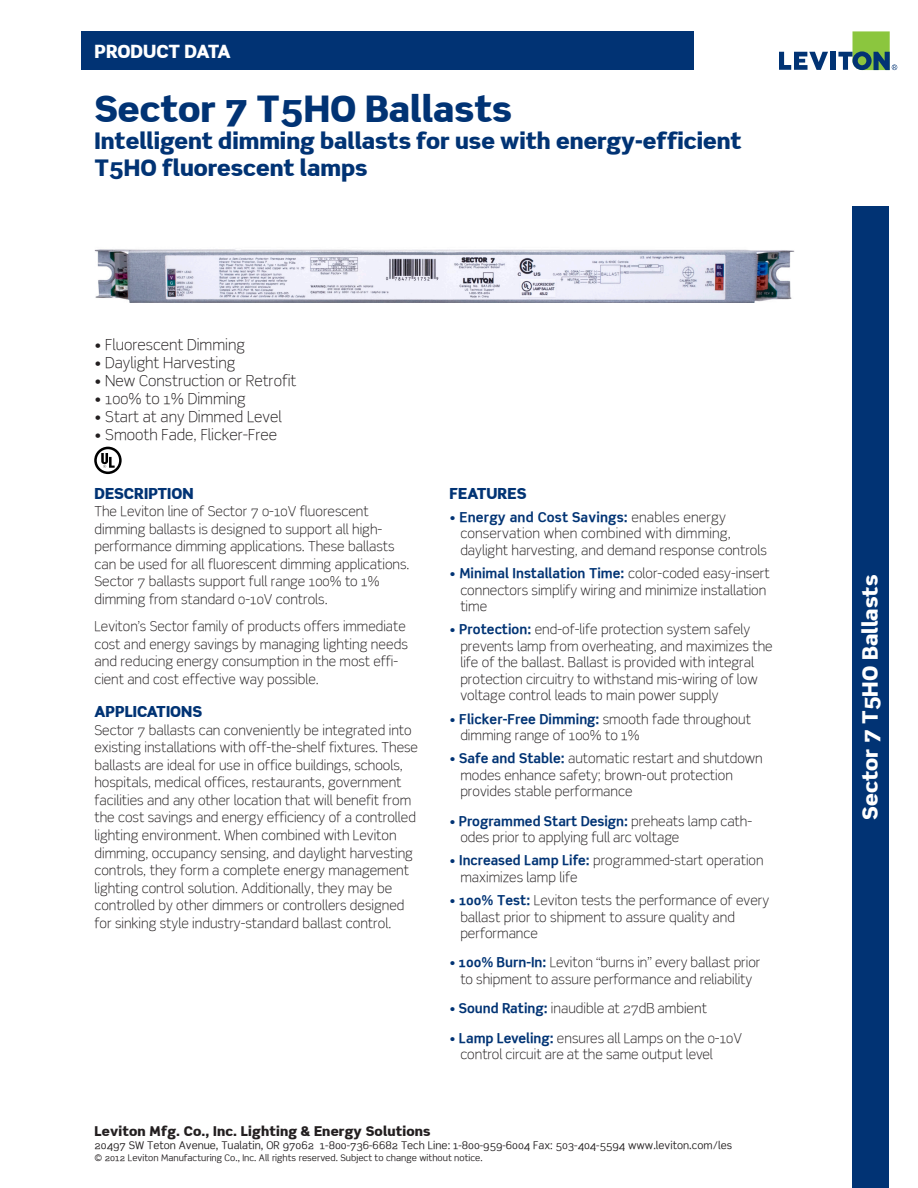
<style>
.page{position:relative;width:918px;height:1188px;background:#fff}
.page>*{position:absolute;margin:0;border:0;box-sizing:border-box;transform-origin:0 0}
.Main_Headline_BIG{font:900 36px "Scene";color:#013374}
.Main_Headline_BIG-2{font:900 22.5px/27px "Scene";color:#013374}
.Sidebar_Title{font:900 21px "Scene";color:#fff}
.Page_headline_-_uppe{font:900 18px "Scene";letter-spacing:-.02em;color:#fff}
.Bullets{font:300 15px "Scene";color:#231f20}
.Head{font:900 15px "Scene";color:#013374}
.Body_Copy{font:300 13.5px/17.5px "Scene";color:#231f20}
.Bullets-2{font:300 13.5px/16.5px "Scene";color:#231f20}
.Head-2{font:300 13.5px/16.5px "Scene";color:#231f20}
.t1{font:900 13.35px "Scene";letter-spacing:.01em;color:#231f20}
.t2{font:10.5px "Scene";color:#231f20}
.t3{font:9px "Scene";color:#231f20}
.s1{color:#013374}
.s2{font-weight:700;color:#013374}
</style>
<div class="page">
<div style="left:81px;top:32px;width:613px;height:38px;background:#013374"></div>
<div style="left:852px;top:207px;width:36px;height:981px;background:#013374"></div>
<svg style="left:779px;top:52px;width:49px;height:18px"></svg>
<div style="left:830px;top:52px;width:5px;height:18px;background:#013374"></div>
<svg style="left:838px;top:31px;width:59px;height:39px"></svg>
<img style="left:94px;top:249px;width:701px;height:53px">
<svg style="left:94px;top:447px;width:28px;height:27px"></svg>
<p class="Page_headline_-_uppe" style="left:94px;top:40px;width:138px">PRODUCT DATA</p>
<p class="Main_Headline_BIG" style="left:94px;top:86px;width:419px">Sector 7 T5HO Ballasts</p>
<p class="Main_Headline_BIG-2" style="left:94px;top:127px;width:649px">Intelligent dimming ballasts for use with energy-efficient<br>T5HO fluorescent lamps</p>
<p class="Bullets" style="left:94px;top:335px;width:152px">• Fluorescent Dimming</p>
<p class="Bullets" style="left:94px;top:353px;width:142px">• Daylight Harvesting</p>
<p class="Bullets" style="left:94px;top:371px;width:203px">• New Construction or Retrofit</p>
<p class="Bullets" style="left:94px;top:389px;width:153px">• 100% to 1% Dimming</p>
<p class="Bullets" style="left:94px;top:407px;width:189px">• Start at any Dimmed Level</p>
<p class="Bullets" style="left:94px;top:425px;width:184px">• Smooth Fade, Flicker-Free</p>
<p class="Head" style="left:94px;top:483px;width:101px">DESCRIPTION</p>
<p class="Body_Copy" style="left:94px;top:503px;width:317px">The Leviton line of Sector 7 0-10V fluorescent dimming ballasts is designed to support all high&shy;performance dimming applications. These ballasts can be used for all fluorescent dimming applications.<br>Sector 7 ballasts support full range 100% to 1% dimming from standard 0-10V controls.</p>
<p class="Body_Copy" style="left:94px;top:618px;width:315px">Leviton’s Sector family of products offers immediate cost and energy savings by managing lighting needs and reducing energy consumption in the most effi&shy;cient and cost effective way possible.</p>
<p class="Head" style="left:94px;top:702px;width:109px">APPLICATIONS</p>
<p class="Body_Copy" style="left:94px;top:721px;width:325px">Sector 7 ballasts can conveniently be integrated into existing installations with off-the-shelf fixtures. These ballasts are ideal for use in office buildings, schools, hospitals, medical offices, restaurants, government facilities and any other location that will benefit from the cost savings and energy efficiency of a controlled lighting environment. When combined with Leviton dimming, occupancy sensing, and daylight harvesting controls, they form a complete energy management lighting control solution. Additionally, they may be controlled by other dimmers or controllers designed for sinking style industry-standard ballast control.</p>
<p class="Head" style="left:450px;top:483px;width:78px">FEATURES</p>
<p class="Bullets-2" style="left:460px;top:509px;width:308px;text-indent:-11px"><span class="s1">•</span> <span class="s2">Energy and Cost Savings:</span> enables energy conservation when combined with dimming, daylight harvesting, and demand response controls</p>
<p class="Bullets-2" style="left:460px;top:565px;width:311px;text-indent:-11px"><span class="s1">•</span> <span class="s2">Minimal Installation Time:</span> color-coded easy-insert connectors simplify wiring and minimize installation time</p>
<p class="Bullets-2" style="left:460px;top:621px;width:314px;text-indent:-11px"><span class="s1">•</span> <span class="s2">Protection:</span> end-of-life protection system safely prevents lamp from overheating, and maximizes the life of the ballast. Ballast is provided with integral protection circuitry to withstand mis-wiring of low voltage control leads to main power supply</p>
<p class="Bullets-2" style="left:460px;top:711px;width:292px;text-indent:-11px"><span class="s1">•</span> <span class="s2">Flicker-Free Dimming:</span> smooth fade throughout dimming range of 100% to 1%</p>
<p class="Bullets-2" style="left:460px;top:750px;width:304px;text-indent:-11px"><span class="s1">•</span> <span class="s2">Safe and Stable:</span> automatic restart and shutdown modes enhance safety; brown-out protection provides stable performance</p>
<p class="Head-2" style="left:460px;top:813px;width:293px;text-indent:-11px"><span class="s1">•</span> <span class="s2">Programmed Start Design:</span> preheats lamp cath&shy;odes prior to applying full arc voltage</p>
<p class="Bullets-2" style="left:460px;top:852px;width:305px;text-indent:-11px"><span class="s1">•</span> <span class="s2">Increased Lamp Life:</span> programmed-start operation maximizes lamp life</p>
<p class="Bullets-2" style="left:460px;top:892px;width:310px;text-indent:-11px"><span class="s1">•</span> <span class="s2">100% Test:</span> Leviton tests the performance of every ballast prior to shipment to assure quality and performance</p>
<p class="Head-2" style="left:450px;top:954px;width:312px;text-align:center"><span class="s1">•</span> <span class="s2">100% Burn-In:</span> Leviton “burns in” every ballast prior to shipment to assure performance and reliability</p>
<p class="Head-2" style="left:450px;top:1000px;width:259px"><span class="s1">•</span> <span class="s2">Sound Rating:</span> inaudible at 27dB ambient</p>
<p class="Head-2" style="left:460px;top:1030px;width:283px;text-indent:-11px"><span class="s1">•</span> <span class="s2">Lamp Leveling:</span> ensures all Lamps on the 0-10V control circuit are at the same output level</p>
<p class="t1" style="left:94px;top:1122px;width:338px">Leviton Mfg. Co., Inc. Lighting &amp; Energy Solutions</p>
<p class="t2" style="left:94px;top:1139px;width:639px">20497 SW Teton Avenue, Tualatin, OR 97062 1-800-736-6682 Tech Line: 1-800-959-6004 Fax: 503-404-5594 www.leviton.com/les</p>
<p class="t3" style="left:94px;top:1152px;width:390px">© 2012 Leviton Manufacturing Co., Inc. All rights reserved. Subject to change without notice.</p>
<p class="Sidebar_Title" style="left:857px;top:820px;width:246px;rotate:-90deg">Sector 7 T5HO Ballasts</p>
</div>
